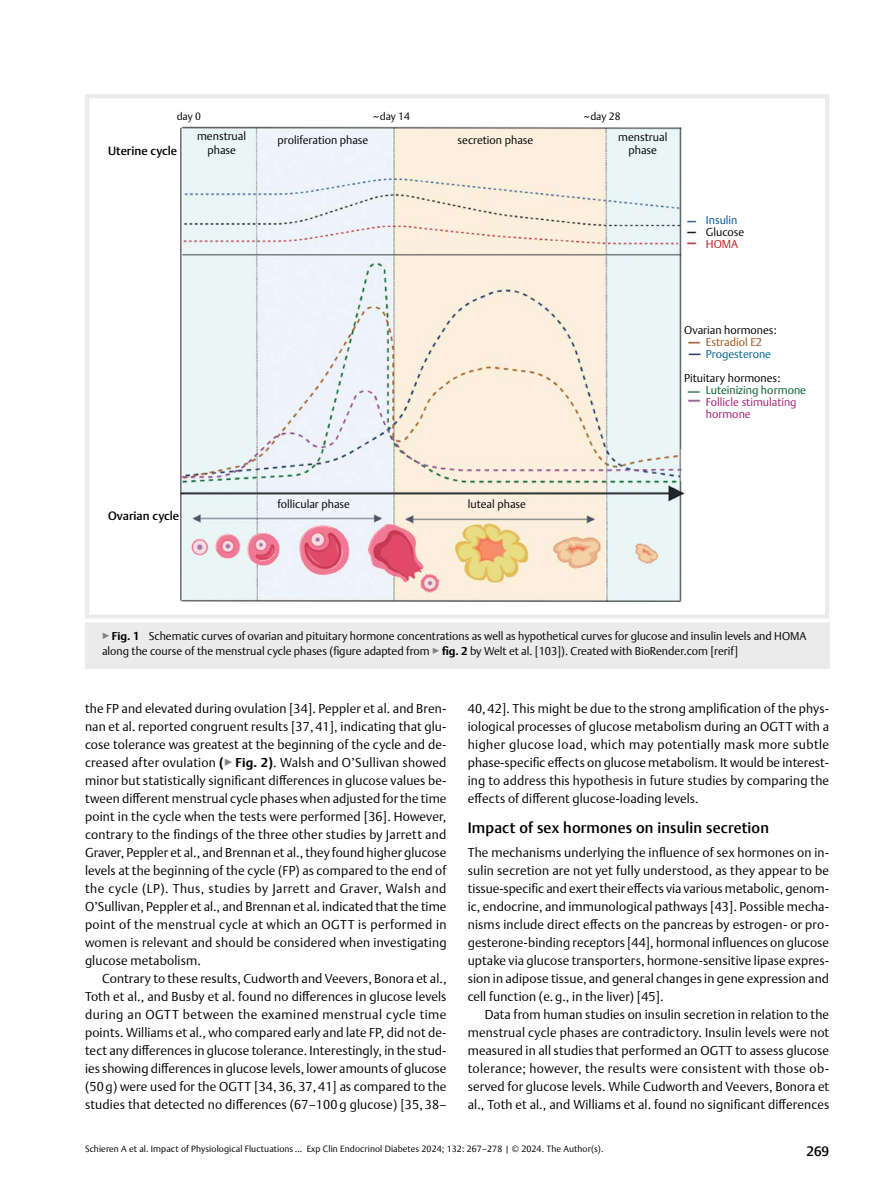
<style>
.page{position:relative;width:893px;height:1191px;background:#fff}
.page>*{position:absolute;margin:0;border:0;box-sizing:border-box;transform-origin:0 0}
.t1{font:500 15px "Thieme Argo 2011";letter-spacing:.01em;color:#000}
.t2{font:500 13.5px "Thieme Argo 2011";color:#000}
.t3{font:300 12.75px/18px "Thieme Argo 2011";letter-spacing:.01em;color:#000;text-align:justify}
.t4{font:500 12px "Thieme Argo 2011";color:#000}
.t5{font:300 11.25px/13.5px "Thieme Argo 2011";color:#000;text-align:center}
.t6{font:300 11.25px "Thieme Argo 2011";color:#a41f72}
.t7{font:300 11.25px "Thieme Argo 2011";letter-spacing:-.005em;color:#005d2c}
.t8{font:300 11.25px "Thieme Argo 2011";color:#006192}
.t9{font:300 11.25px "Thieme Argo 2011";color:#a05218}
.t10{font:300 11.25px "Thieme Argo 2011";color:#00529e}
.t11{font:300 11.25px "Thieme Argo 2011";color:#ba1721}
.t12{font:300 10.5px "Thieme Argo 2011";letter-spacing:-.01em;color:#000}
.t13{font:300 9px "Thieme Argo 2011";letter-spacing:.01em;color:#000}
.s1{color:#808285}
.s2{font-weight:700}
</style>
<div class="page">
<svg style="left:85px;top:94px;width:744px;height:524px"></svg>
<div style="left:85px;top:619px;width:744px;height:49px;background:#ebebec"></div>
<hr style="left:85px;top:618px;width:744px;height:4px;background:#fff">
<p class="t12" style="left:177px;top:109px;width:26px">day 0</p>
<p class="t5" style="left:197px;top:129px;width:51px">menstrual phase</p>
<p class="t5" style="left:277px;top:133px;width:92px">proliferation phase</p>
<p class="t12" style="left:372px;top:109px;width:39px">~day 14</p>
<p class="t12" style="left:583px;top:109px;width:39px">~day 28</p>
<p class="t5" style="left:457px;top:133px;width:77px">secretion phase</p>
<p class="t5" style="left:618px;top:130px;width:51px">menstrual phase</p>
<p class="t4" style="left:108px;top:143px;width:71px">Uterine cycle</p>
<p class="t10" style="left:706px;top:213px;width:33px">Insulin</p>
<p class="t11" style="left:706px;top:236px;width:34px">HOMA</p>
<p class="t5" style="left:706px;top:225px;width:40px">Glucose</p>
<p class="t5" style="left:684px;top:322px;width:94px">Ovarian hormones:</p>
<p class="t5" style="left:684px;top:371px;width:98px">Pituitary hormones:</p>
<p class="t9" style="left:706px;top:334px;width:58px">Estradiol E2</p>
<p class="t7" style="left:706px;top:383px;width:102px">Luteinizing hormone</p>
<p class="t6" style="left:706px;top:407px;width:46px">hormone</p>
<p class="t8" style="left:706px;top:347px;width:67px">Progesterone</p>
<p class="t6" style="left:706px;top:395px;width:92px">Follicle stimulating</p>
<p class="t4" style="left:108px;top:508px;width:73px">Ovarian cycle</p>
<p class="t5" style="left:277px;top:497px;width:74px">follicular phase</p>
<p class="t5" style="left:468px;top:497px;width:59px">luteal phase</p>
<p class="t5" style="left:102px;top:629px;width:706px;line-height:15px;text-align:left"><span class="s1">▶</span><span class="s2">Fig. 1</span> Schematic curves of ovarian and pituitary hormone concentrations as well as hypothetical curves for glucose and insulin levels and HOMA along the course of the menstrual cycle phases (figure adapted from <span class="s1">▶</span><span class="s2">fig. 2</span> by Welt et al. [103]). Created with BioRender.com [rerif]</p>
<p class="t3" style="left:85px;top:699px;width:363px">the FP and elevated during ovulation [34]. Peppler et al. and Bren&shy;nan et al. reported congruent results [37, 41], indicating that glu&shy;cose tolerance was greatest at the beginning of the cycle and de&shy;creased after ovulation <span class="s2">(</span><span class="s1">▶</span><span class="s2">Fig. 2)</span>. Walsh and O’Sullivan showed minor but statistically significant differences in glucose values be&shy;tween different menstrual cycle phases when adjusted for the time point in the cycle when the tests were performed [36]. However, contrary to the findings of the three other studies by Jarrett and Graver, Peppler et al., and Brennan et al., they found higher glucose levels at the beginning of the cycle (FP) as compared to the end of the cycle (LP). Thus, studies by Jarrett and Graver, Walsh and O’Sullivan, Peppler et al., and Brennan et al. indicated that the time point of the menstrual cycle at which an OGTT is performed in women is relevant and should be considered when investigating glucose metabolism.</p>
<p class="t3" style="left:85px;top:969px;width:363px;text-indent:17px">Contrary to these results, Cudworth and Veevers, Bonora et al., Toth et al., and Busby et al. found no differences in glucose levels during an OGTT between the examined menstrual cycle time points. Williams et al., who compared early and late FP, did not de&shy;tect any differences in glucose tolerance. Interestingly, in the stud&shy;ies showing differences in glucose levels, lower amounts of glucose (50 g) were used for the OGTT [34, 36, 37, 41] as compared to the studies that detected no differences (67–100 g glucose) [35, 38–</p>
<p class="t3" style="left:468px;top:699px;width:363px">40, 42]. This might be due to the strong amplification of the phys&shy;iological processes of glucose metabolism during an OGTT with a higher glucose load, which may potentially mask more subtle phase-specific effects on glucose metabolism. It would be interest&shy;ing to address this hypothesis in future studies by comparing the effects of different glucose-loading levels.</p>
<p class="t1" style="left:468px;top:818px;width:303px">Impact of sex hormones on insulin secretion</p>
<p class="t3" style="left:468px;top:843px;width:363px">The mechanisms underlying the influence of sex hormones on in&shy;sulin secretion are not yet fully understood, as they appear to be tissue-specific and exert their effects via various metabolic, genom&shy;ic, endocrine, and immunological pathways [43]. Possible mecha&shy;nisms include direct effects on the pancreas by estrogen- or pro&shy;gesterone-binding receptors [44], hormonal influences on glucose uptake via glucose transporters, hormone-sensitive lipase expres&shy;sion in adipose tissue, and general changes in gene expression and cell function (e. g., in the liver) [45].</p>
<p class="t3" style="left:468px;top:1005px;width:363px;text-indent:17px">Data from human studies on insulin secretion in relation to the menstrual cycle phases are contradictory. Insulin levels were not measured in all studies that performed an OGTT to assess glucose tolerance; however, the results were consistent with those ob&shy;served for glucose levels. While Cudworth and Veevers, Bonora et al., Toth et al., and Williams et al. found no significant differences</p>
<p class="t2" style="left:806px;top:1142px;width:24px">269</p>
<p class="t13" style="left:85px;top:1143px;width:520px">Schieren A et al. Impact of Physiological Fluctuations … Exp Clin Endocrinol Diabetes 2024; 132: 267–278 | © 2024. The Author(s).</p>
</div>
